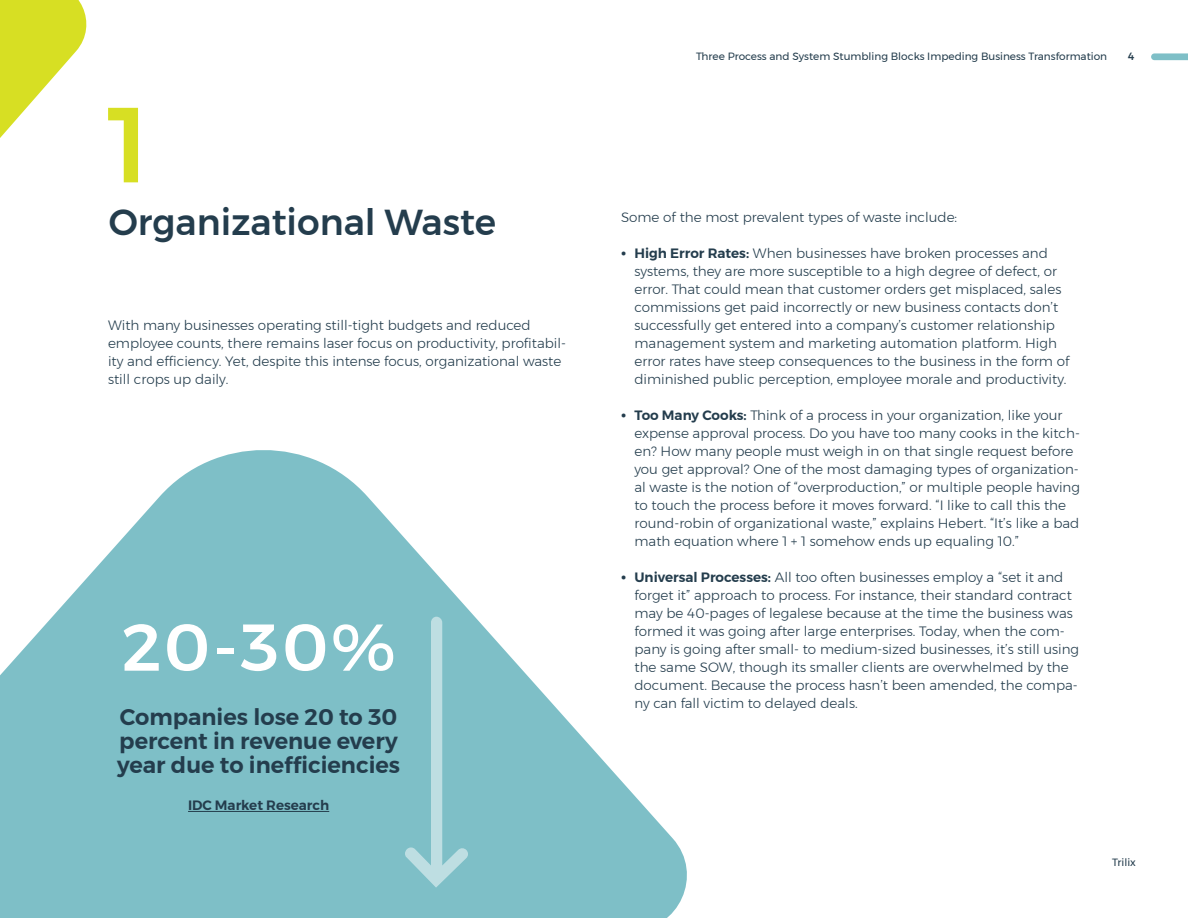
<style>
.page{position:relative;width:1188px;height:918px;background:#fff}
.page>*{position:absolute;margin:0;border:0;box-sizing:border-box;transform-origin:0 0}
.t1{font:500 106.5px "Montserrat";color:#d7df23}
.t2{font:500 66px "Montserrat";color:#fff}
.Section_Title{font:500 36px "Montserrat";color:#243d4d}
.Paragraph{font:600 22.5px/24px "Montserrat";color:#243d4d;text-align:justify}
.Paragraph-2{font:300 13.5px/18px "Montserrat";color:#243d4d}
.Paragraph-3{font:600 13.5px "Montserrat";color:#243d4d}
.t3{font:10.5px "Montserrat";color:#243d4d}
.t4{font:500 10.5px "Montserrat";color:#243d4d}
.s1{font-weight:600;font-size:16.5px}
.s2{font-weight:600}
</style>
<div class="page">
<svg style="left:1151px;top:53px;width:37px;height:7px"></svg>
<svg style="left:0;top:450px;width:687px;height:468px;fill:#7ebfc7"></svg>
<hr style="left:188px;top:811px;width:141px;height:1px;background:#243d4d">
<svg style="left:405px;top:617px;width:64px;height:271px;background:#8cc6cd"></svg>
<svg style="left:0;top:0;width:87px;height:138px"></svg>
<p class="t1" style="left:108px;top:61px;width:42px">1</p>
<p class="Section_Title" style="left:109px;top:194px;width:389px">Organizational Waste</p>
<p class="Paragraph-2" style="left:108px;top:316px;width:460px">With many businesses operating still-tight budgets and reduced employee counts, there remains laser focus on productivity, profitabil&shy;ity and efficiency. Yet, despite this intense focus, organizational waste still crops up daily.</p>
<p class="t2" style="left:122px;top:596px;width:275px">20-30%</p>
<p class="Paragraph" style="left:117px;top:705px;width:284px">Companies lose 20 to 30 percent in revenue every year due to inefficiencies</p>
<p class="Paragraph-3" style="left:188px;top:795px;width:143px">IDC Market Research</p>
<p class="t3" style="left:696px;top:48px;width:413px">Three Process and System Stumbling Blocks Impeding Business Transformation</p>
<p class="t4" style="left:1128px;top:48px;width:8px">4</p>
<p class="Paragraph-2" style="left:621px;top:208px;width:338px">Some of the most prevalent types of waste include:</p>
<p class="Paragraph-2" style="left:634px;top:244px;width:436px;text-indent:-14px"><span class="s1">∙</span> <span class="s2">High Error Rates:</span> When businesses have broken processes and systems, they are more susceptible to a high degree of defect, or error. That could mean that customer orders get misplaced, sales commissions get paid incorrectly or new business contacts don’t successfully get entered into a company’s customer relationship management system and marketing automation platform. High error rates have steep consequences to the business in the form of diminished public perception, employee morale and productivity.</p>
<p class="Paragraph-2" style="left:634px;top:406px;width:447px;text-indent:-14px"><span class="s1">∙</span> <span class="s2">Too Many Cooks:</span> Think of a process in your organization, like your expense approval process. Do you have too many cooks in the kitch&shy;en? How many people must weigh in on that single request before you get approval? One of the most damaging types of organization&shy;al waste is the notion of “overproduction,” or multiple people having to touch the process before it moves forward. “I like to call this the round-robin of organizational waste,” explains Hebert. “It’s like a bad math equation where 1 + 1 somehow ends up equaling 10.”</p>
<p class="Paragraph-2" style="left:634px;top:568px;width:446px;text-indent:-14px"><span class="s1">∙</span> <span class="s2">Universal Processes:</span> All too often businesses employ a “set it and forget it” approach to process. For instance, their standard contract may be 40-pages of legalese because at the time the business was formed it was going after large enterprises. Today, when the com&shy;pany is going after small- to medium-sized businesses, it’s still using the same SOW, though its smaller clients are overwhelmed by the document. Because the process hasn’t been amended, the compa&shy;ny can fall victim to delayed deals.</p>
<p class="t3" style="left:1112px;top:854px;width:25px">Trilix</p>
</div>
